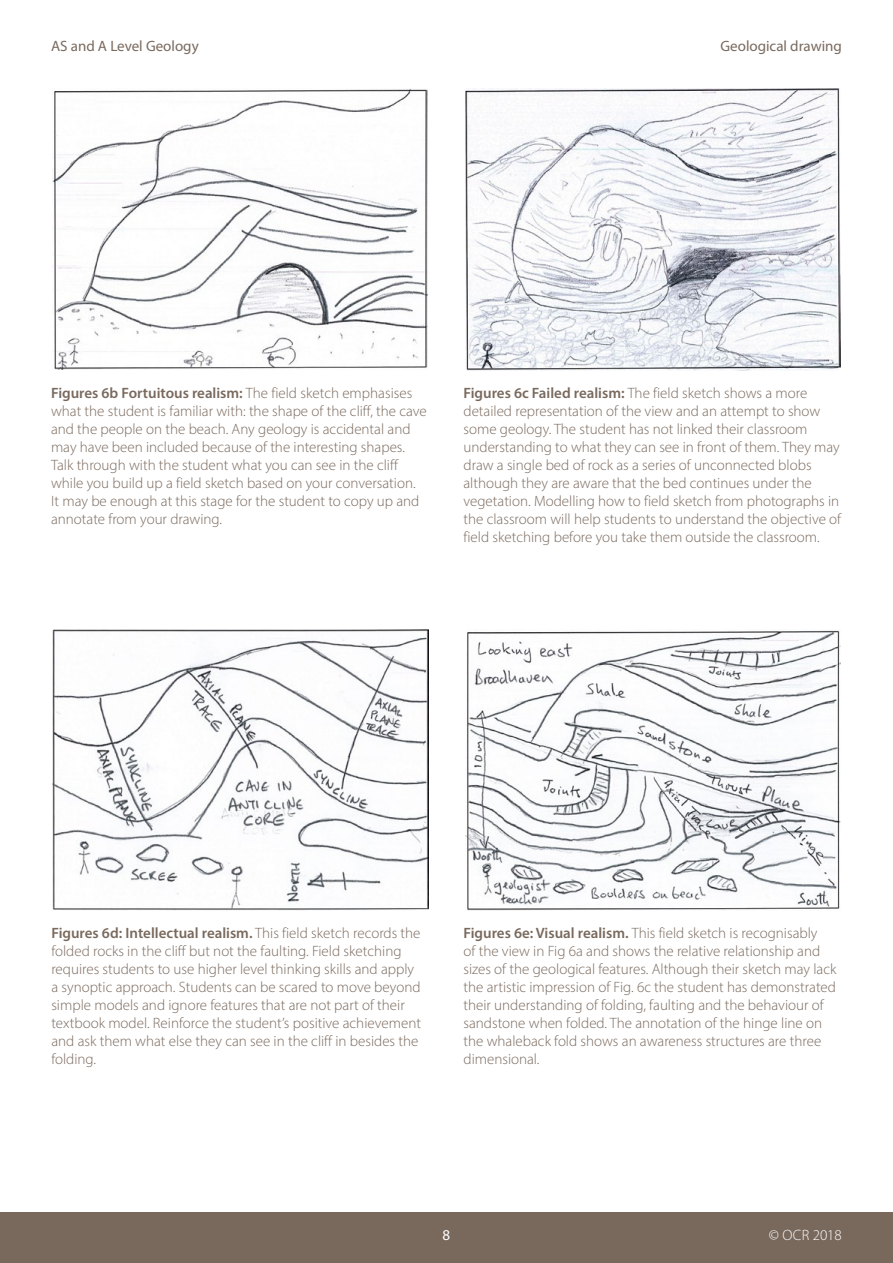
<style>
.page{position:relative;width:893px;height:1263px;background:#fff}
.page>*{position:absolute;margin:0;border:0;box-sizing:border-box;transform-origin:0 0}
.Body_10{font:300 15px/18px "Myriad Pro";color:#79695d}
.t1{font:15px "Myriad Pro";color:#79695d}
.t2{font:300 15px "Myriad Pro";color:#fff}
.t3{font:15px "Myriad Pro";color:#fff}
.s1{font-weight:600}
</style>
<div class="page">
<div style="left:0;top:1212px;width:893px;height:51px;background:#79695d"></div>
<img style="left:53px;top:88px;width:375px;height:282px">
<img style="left:53px;top:629px;width:375px;height:281px">
<img style="left:465px;top:88px;width:375px;height:283px">
<img style="left:465px;top:630px;width:375px;height:280px">
<p class="t1" style="left:51px;top:37px;width:149px">AS and A Level Geology</p>
<p class="t1" style="left:720px;top:37px;width:123px">Geological drawing</p>
<p class="Body_10" style="left:51px;top:383px;width:377px"><span class="s1">Figures 6b Fortuitous realism:</span> The field sketch emphasises what the student is familiar with: the shape of the cliff, the cave and the people on the beach. Any geology is accidental and may have been included because of the interesting shapes.<br>Talk through with the student what you can see in the cliff while you build up a field sketch based on your conversation.<br>It may be enough at this stage for the student to copy up and annotate from your drawing.</p>
<p class="Body_10" style="left:463px;top:383px;width:379px"><span class="s1">Figures 6c Failed realism:</span> The field sketch shows a more detailed representation of the view and an attempt to show some geology. The student has not linked their classroom understanding to what they can see in front of them. They may draw a single bed of rock as a series of unconnected blobs although they are aware that the bed continues under the vegetation. Modelling how to field sketch from photographs in the classroom will help students to understand the objective of field sketching before you take them outside the classroom.</p>
<p class="Body_10" style="left:51px;top:924px;width:371px"><span class="s1">Figures 6d: Intellectual realism.</span> This field sketch records the folded rocks in the cliff but not the faulting. Field sketching requires students to use higher level thinking skills and apply a synoptic approach. Students can be scared to move beyond simple models and ignore features that are not part of their textbook model. Reinforce the student’s positive achievement and ask them what else they can see in the cliff in besides the folding.</p>
<p class="Body_10" style="left:463px;top:924px;width:374px"><span class="s1">Figures 6e: Visual realism.</span> This field sketch is recognisably<br>of the view in Fig 6a and shows the relative relationship and sizes of the geological features. Although their sketch may lack the artistic impression of Fig. 6c the student has demonstrated their understanding of folding, faulting and the behaviour of sandstone when folded. The annotation of the hinge line on the whaleback fold shows an awareness structures are three dimensional.</p>
<p class="t3" style="left:443px;top:1226px;width:9px">8</p>
<p class="t2" style="left:769px;top:1226px;width:75px">© OCR 2018</p>
</div>
